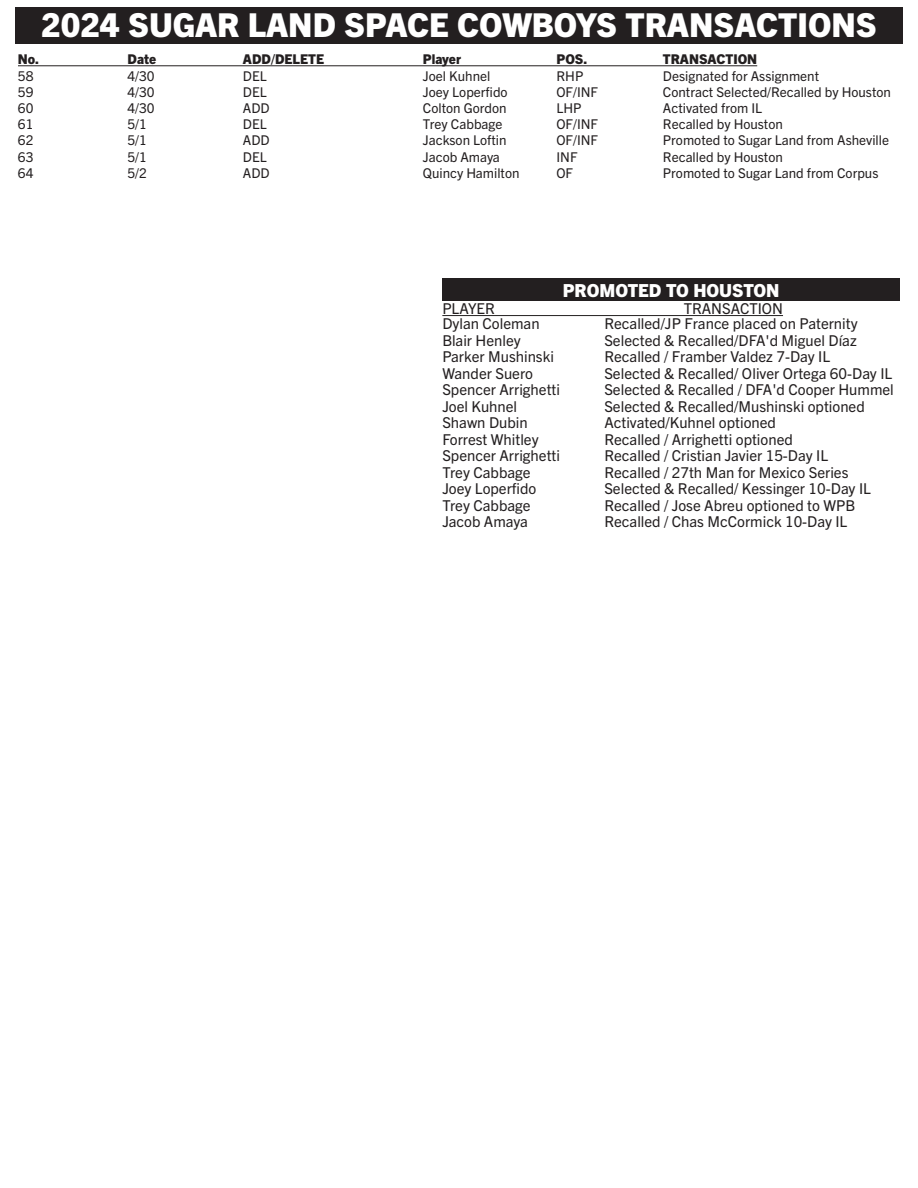
<style>
.page{position:relative;width:918px;height:1188px;background:#fff}
.page>*{position:absolute;margin:0;border:0;box-sizing:border-box;transform-origin:0 0}
.t1{font:800 33px "Trade Gothic Next LT Pro";color:#fff}
.t2{font:800 18px "Trade Gothic Next LT Pro";color:#fff}
.t3{font:15px "Trade Gothic Next LT Pro";color:#231f20}
.t4{font:13.5px "Trade Gothic Next LT Pro";color:#231f20}
.t5{font:800 13.5px "Trade Gothic Next LT Pro";color:#231f20}
</style>
<div class="page">
<div style="left:442px;top:278px;width:458px;height:23px;background:#231f20"></div>
<hr style="left:442px;top:315px;width:341px;height:1px;background:#231f20">
<div style="left:15px;top:7px;width:888px;height:37px;background:#231f20"></div>
<hr style="left:18px;top:65px;width:739px;height:1px;background:#231f20">
<p class="t1" style="left:41px;top:2px;width:837px">2024 SUGAR LAND SPACE COWBOYS TRANSACTIONS</p>
<p class="t5" style="left:18px;top:50px;width:23px">No.</p>
<p class="t5" style="left:127px;top:50px;width:30px">Date</p>
<p class="t5" style="left:243px;top:50px;width:83px">ADD/DELETE</p>
<p class="t5" style="left:423px;top:50px;width:39px">Player</p>
<p class="t5" style="left:556px;top:50px;width:32px">POS.</p>
<p class="t5" style="left:663px;top:50px;width:96px">TRANSACTION</p>
<p class="t4" style="left:18px;top:66px;width:17px">58</p>
<p class="t4" style="left:127px;top:66px;width:29px">4/30</p>
<p class="t4" style="left:243px;top:66px;width:25px">DEL</p>
<p class="t4" style="left:423px;top:66px;width:69px">Joel Kuhnel</p>
<p class="t4" style="left:556px;top:66px;width:28px">RHP</p>
<p class="t4" style="left:663px;top:66px;width:158px">Designated for Assignment</p>
<p class="t4" style="left:18px;top:83px;width:17px">59</p>
<p class="t4" style="left:127px;top:83px;width:29px">4/30</p>
<p class="t4" style="left:243px;top:83px;width:25px">DEL</p>
<p class="t4" style="left:423px;top:83px;width:86px">Joey Loperfido</p>
<p class="t4" style="left:556px;top:83px;width:43px">OF/INF</p>
<p class="t4" style="left:663px;top:83px;width:229px">Contract Selected/Recalled by Houston</p>
<p class="t4" style="left:18px;top:99px;width:17px">60</p>
<p class="t4" style="left:127px;top:99px;width:29px">4/30</p>
<p class="t4" style="left:243px;top:99px;width:28px">ADD</p>
<p class="t4" style="left:423px;top:99px;width:85px">Colton Gordon</p>
<p class="t4" style="left:556px;top:99px;width:27px">LHP</p>
<p class="t4" style="left:663px;top:99px;width:101px">Activated from IL</p>
<p class="t4" style="left:18px;top:115px;width:17px">61</p>
<p class="t4" style="left:127px;top:115px;width:21px">5/1</p>
<p class="t4" style="left:243px;top:115px;width:25px">DEL</p>
<p class="t4" style="left:423px;top:115px;width:81px">Trey Cabbage</p>
<p class="t4" style="left:556px;top:115px;width:43px">OF/INF</p>
<p class="t4" style="left:663px;top:115px;width:121px">Recalled by Houston</p>
<p class="t4" style="left:18px;top:131px;width:17px">62</p>
<p class="t4" style="left:127px;top:131px;width:21px">5/1</p>
<p class="t4" style="left:243px;top:131px;width:28px">ADD</p>
<p class="t4" style="left:423px;top:131px;width:85px">Jackson Loftin</p>
<p class="t4" style="left:556px;top:131px;width:43px">OF/INF</p>
<p class="t4" style="left:663px;top:131px;width:228px">Promoted to Sugar Land from Asheville</p>
<p class="t4" style="left:18px;top:147px;width:17px">63</p>
<p class="t4" style="left:127px;top:147px;width:21px">5/1</p>
<p class="t4" style="left:243px;top:147px;width:25px">DEL</p>
<p class="t4" style="left:423px;top:147px;width:78px">Jacob Amaya</p>
<p class="t4" style="left:556px;top:147px;width:23px">INF</p>
<p class="t4" style="left:663px;top:147px;width:121px">Recalled by Houston</p>
<p class="t4" style="left:18px;top:164px;width:17px">64</p>
<p class="t4" style="left:127px;top:164px;width:21px">5/2</p>
<p class="t4" style="left:243px;top:164px;width:28px">ADD</p>
<p class="t4" style="left:423px;top:164px;width:98px">Quincy Hamilton</p>
<p class="t4" style="left:556px;top:164px;width:18px">OF</p>
<p class="t4" style="left:663px;top:164px;width:217px">Promoted to Sugar Land from Corpus</p>
<p class="t2" style="left:563px;top:278px;width:218px">PROMOTED TO HOUSTON</p>
<p class="t3" style="left:442px;top:298px;width:54px">PLAYER</p>
<p class="t3" style="left:684px;top:298px;width:101px">TRANSACTION</p>
<p class="t3" style="left:442px;top:313px;width:99px">Dylan Coleman</p>
<p class="t3" style="left:604px;top:313px;width:255px">Recalled/JP France placed on Paternity</p>
<p class="t3" style="left:442px;top:330px;width:80px">Blair Henley</p>
<p class="t3" style="left:604px;top:330px;width:254px">Selected &amp; Recalled/DFA'd Miguel Díaz</p>
<p class="t3" style="left:442px;top:346px;width:113px">Parker Mushinski</p>
<p class="t3" style="left:604px;top:346px;width:227px">Recalled / Framber Valdez 7-Day IL</p>
<p class="t3" style="left:442px;top:363px;width:92px">Wander Suero</p>
<p class="t3" style="left:604px;top:363px;width:289px">Selected &amp; Recalled/ Oliver Ortega 60-Day IL</p>
<p class="t3" style="left:442px;top:379px;width:119px">Spencer Arrighetti</p>
<p class="t3" style="left:604px;top:379px;width:291px">Selected &amp; Recalled / DFA'd Cooper Hummel</p>
<p class="t3" style="left:442px;top:396px;width:76px">Joel Kuhnel</p>
<p class="t3" style="left:604px;top:396px;width:262px">Selected &amp; Recalled/Mushinski optioned</p>
<p class="t3" style="left:442px;top:412px;width:87px">Shawn Dubin</p>
<p class="t3" style="left:604px;top:412px;width:173px">Activated/Kuhnel optioned</p>
<p class="t3" style="left:442px;top:429px;width:98px">Forrest Whitley</p>
<p class="t3" style="left:604px;top:429px;width:190px">Recalled / Arrighetti optioned</p>
<p class="t3" style="left:442px;top:445px;width:119px">Spencer Arrighetti</p>
<p class="t3" style="left:604px;top:445px;width:225px">Recalled / Cristian Javier 15-Day IL</p>
<p class="t3" style="left:442px;top:462px;width:90px">Trey Cabbage</p>
<p class="t3" style="left:604px;top:462px;width:246px">Recalled / 27th Man for Mexico Series</p>
<p class="t3" style="left:442px;top:478px;width:96px">Joey Loperfido</p>
<p class="t3" style="left:604px;top:478px;width:268px">Selected &amp; Recalled/ Kessinger 10-Day IL</p>
<p class="t3" style="left:442px;top:495px;width:90px">Trey Cabbage</p>
<p class="t3" style="left:604px;top:495px;width:252px">Recalled / Jose Abreu optioned to WPB</p>
<p class="t3" style="left:442px;top:511px;width:87px">Jacob Amaya</p>
<p class="t3" style="left:604px;top:511px;width:245px">Recalled / Chas McCormick 10-Day IL</p>
</div>
